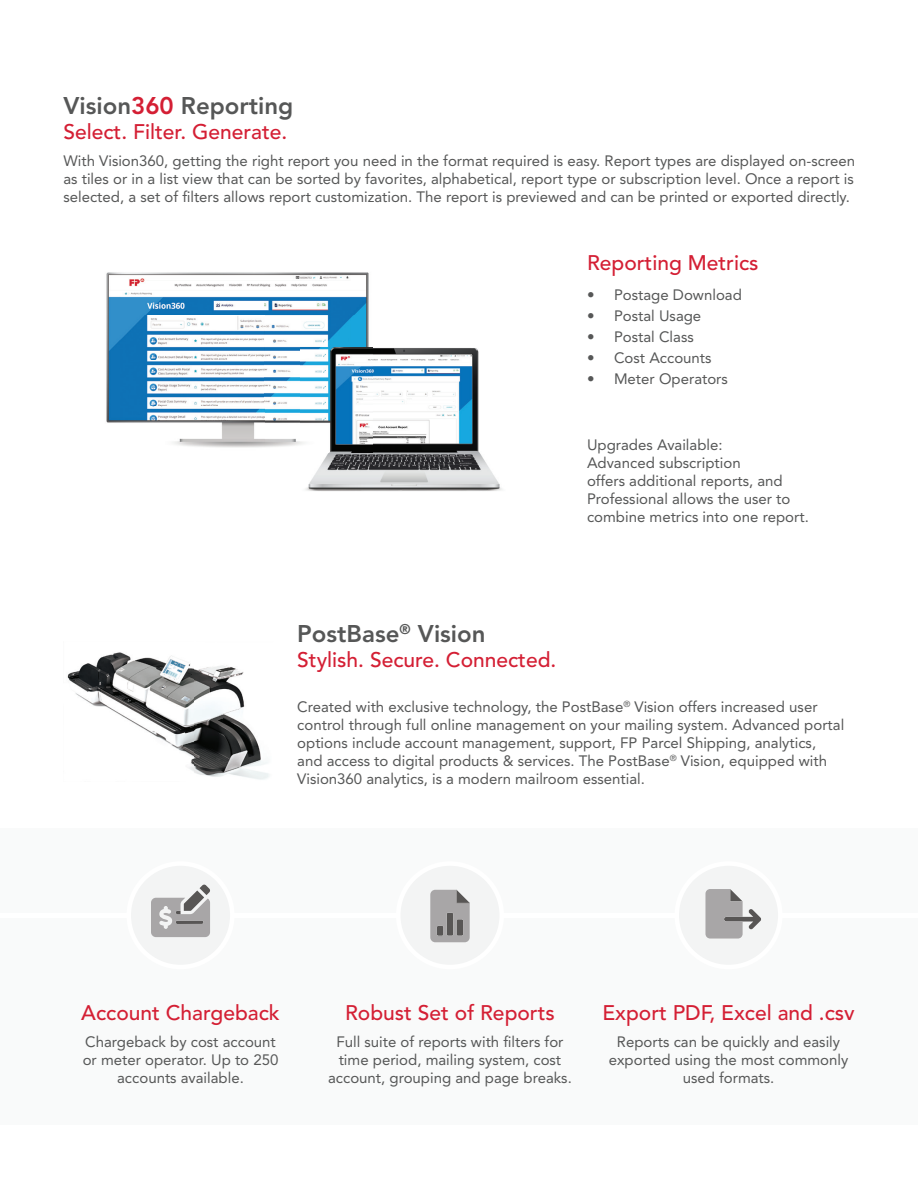
<style>
.page{position:relative;width:918px;height:1188px;background:#fff}
.page>*{position:absolute;margin:0;border:0;box-sizing:border-box;transform-origin:0 0}
.t1{font:800 24px "Avenir LT Std";color:#565757}
.t2{font:500 21px "Avenir LT Std";color:#d41f34}
.t3{font:15px/18px "Avenir LT Std";color:#565757;text-align:center}
.s1{color:#d41f34}
</style>
<div class="page">
<img style="left:106px;top:272px;width:267px;height:89px">
<img style="left:106px;top:361px;width:194px;height:87px">
<div style="left:0;top:828px;width:918px;height:297px;background:#f9fafa"></div>
<hr style="left:0;top:914px;width:918px;height:4px;background:#fff">
<img style="left:305px;top:348px;width:197px;height:143px">
<img style="left:300px;top:348px;width:73px;height:104px">
<img style="left:67px;top:652px;width:202px;height:128px">
<svg style="left:401px;top:889px;width:98px;height:54px"></svg>
<svg style="left:131px;top:884px;width:99px;height:54px"></svg>
<svg style="left:679px;top:889px;width:99px;height:50px"></svg>
<h1 class="t1" style="left:63px;top:91px;width:231px">Vision<span class="s1">360</span> Reporting</h1>
<h2 class="t2" style="left:63px;top:120px;width:226px">Select. Filter. Generate.</h2>
<p class="t3" style="left:63px;top:152px;width:793px;text-align:justify">With Vision360, getting the right report you need in the format required is easy. Report types are displayed on-screen as tiles or in a list view that can be sorted by favorites, alphabetical, report type or subscription level. Once a report is selected, a set of filters allows report customization. The report is previewed and can be printed or exported directly.</p>
<h2 class="t2" style="left:587px;top:250px;width:173px">Reporting Metrics</h2>
<p class="t3" style="left:587px;top:286px;width:156px">• Postage Download</p>
<p class="t3" style="left:587px;top:307px;width:116px">• Postal Usage</p>
<p class="t3" style="left:587px;top:328px;width:108px">• Postal Class</p>
<p class="t3" style="left:587px;top:349px;width:126px">• Cost Accounts</p>
<p class="t3" style="left:587px;top:370px;width:142px">• Meter Operators</p>
<p class="t3" style="left:587px;top:436px;width:223px;text-align:left">Upgrades Available:<br>Advanced subscription<br>offers additional reports, and<br>Professional allows the user to combine metrics into one report.</p>
<h1 class="t1" style="left:297px;top:619px;width:190px">PostBase<sup>®</sup> Vision</h1>
<h2 class="t2" style="left:297px;top:647px;width:261px">Stylish. Secure. Connected.</h2>
<p class="t3" style="left:297px;top:698px;width:548px;text-align:left">Created with exclusive technology, the PostBase<sup>®</sup> Vision offers increased user control through full online management on your mailing system. Advanced portal options include account management, support, FP Parcel Shipping, analytics, and access to digital products &amp; services. The PostBase<sup>®</sup> Vision, equipped with Vision360 analytics, is a modern mailroom essential.</p>
<h2 class="t2" style="left:81px;top:1000px;width:200px">Account Chargeback</h2>
<p class="t3" style="left:83px;top:1033px;width:197px">Chargeback by cost account or meter operator. Up to 250 accounts available.</p>
<h2 class="t2" style="left:345px;top:1000px;width:211px">Robust Set of Reports</h2>
<p class="t3" style="left:328px;top:1033px;width:245px">Full suite of reports with filters for time period, mailing system, cost account, grouping and page breaks.</p>
<h2 class="t2" style="left:602px;top:1000px;width:254px">Export PDF, Excel and .csv</h2>
<p class="t3" style="left:609px;top:1033px;width:241px">Reports can be quickly and easily exported using the most commonly used formats.</p>
</div>
